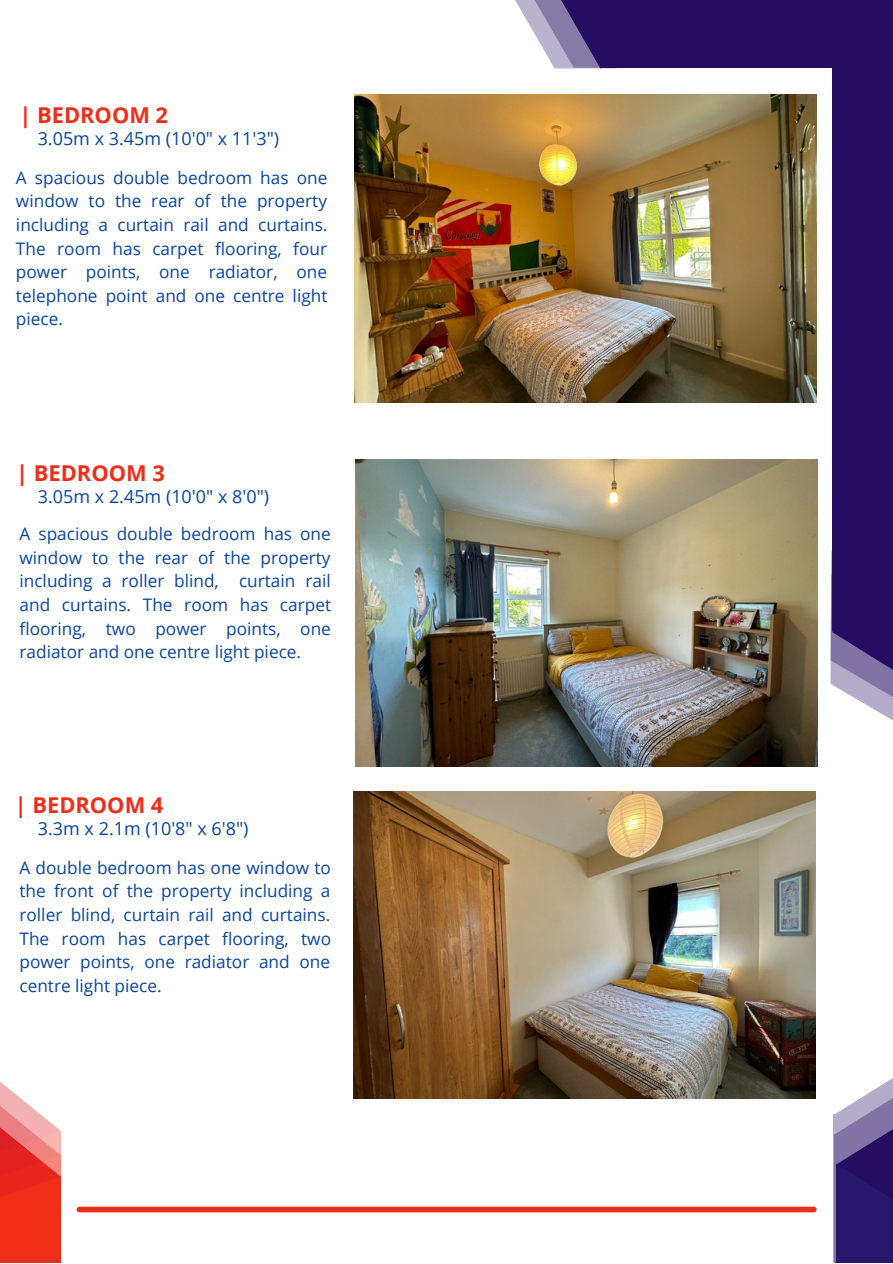
<style>
.page{position:relative;width:893px;height:1264px;background:#fff}
.page>*{position:absolute;margin:0;border:0;box-sizing:border-box;transform-origin:0 0}
.t1{font:700 21.9px "Open Sans";color:#ef2d19}
.t2{font:18px "Open Sans";color:#08459d}
.t3{font:17.25px/23.5px "Open Sans";color:#08459d;text-align:justify}
</style>
<div class="page">
<svg style="left:515px;top:0;width:13px;height:22px"></svg>
<svg style="left:528px;top:0;width:27px;height:68px;fill:#bab3cd"></svg>
<div style="left:601px;top:0;width:291px;height:68px;background:#250e62"></div>
<svg style="left:830px;top:602px;width:62px;height:118px"></svg>
<div style="left:831px;top:0;width:61px;height:631px;background:#250e62"></div>
<svg style="left:831px;top:572px;width:61px;height:119px;fill:#250e62"></svg>
<svg style="left:555px;top:0;width:46px;height:68px;background:#604f8c"></svg>
<div style="left:832px;top:1114px;width:60px;height:148px;background:#b3abc8"></div>
<div style="left:834px;top:1133px;width:58px;height:129px;background:#28186c"></div>
<svg style="left:834px;top:1078px;width:58px;height:138px"></svg>
<svg style="left:0;top:1082px;width:61px;height:180px;background:#ef635a"></svg>
<div style="left:79px;top:1206px;width:734px;height:6px;background:#ef2d19"></div>
<img style="left:354px;top:95px;width:462px;height:307px">
<img style="left:355px;top:459px;width:462px;height:307px">
<img style="left:353px;top:791px;width:462px;height:307px">
<p class="t1" style="left:20px;top:99px;width:150px">| BEDROOM 2</p>
<p class="t2" style="left:38px;top:125px;width:243px">3.05m x 3.45m (10'0" x 11'3")</p>
<p class="t3" style="left:16px;top:165px;width:313px">A spacious double bedroom has one window to the rear of the property including a curtain rail and curtains.<br>The room has carpet flooring, four power points, one radiator, one telephone point and one centre light piece.</p>
<p class="t1" style="left:16px;top:457px;width:150px">| BEDROOM 3</p>
<p class="t2" style="left:38px;top:484px;width:233px">3.05m x 2.45m (10'0" x 8'0")</p>
<p class="t3" style="left:20px;top:521px;width:313px">A spacious double bedroom has one window to the rear of the property including a roller blind, curtain rail and curtains. The room has carpet flooring, two power points, one radiator and one centre light piece.</p>
<p class="t1" style="left:15px;top:789px;width:150px">| BEDROOM 4</p>
<p class="t2" style="left:38px;top:815px;width:212px">3.3m x 2.1m (10'8" x 6'8")</p>
<p class="t3" style="left:20px;top:855px;width:313px">A double bedroom has one window to the front of the property including a roller blind, curtain rail and curtains.<br>The room has carpet flooring, two power points, one radiator and one centre light piece.</p>
</div>
